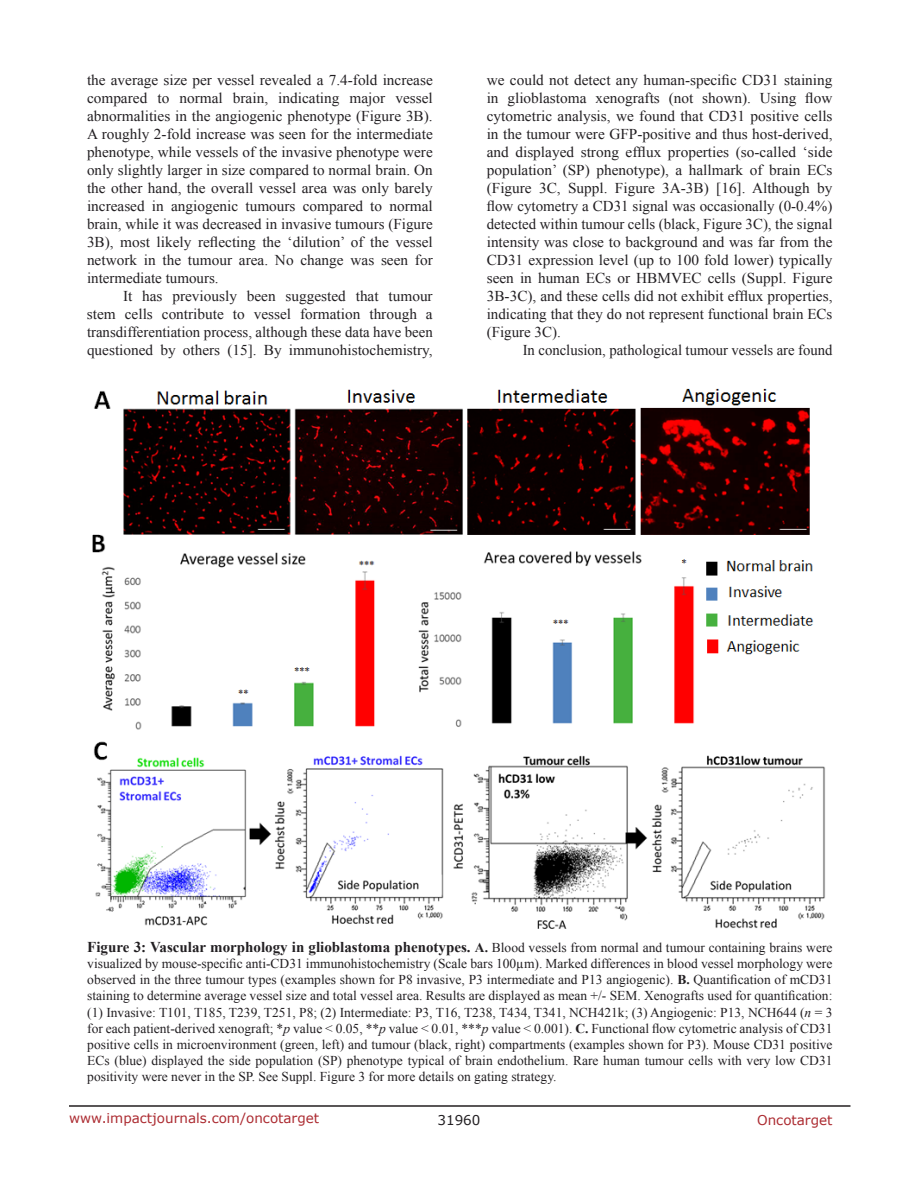
<style>
.page{position:relative;width:918px;height:1188px;background:#fff}
.page>*{position:absolute;margin:0;border:0;box-sizing:border-box;transform-origin:0 0}
.t1{font:15px/18px "Times New Roman";color:#221f22;text-align:justify}
.t2{font:700 15px "Times New Roman";color:#221f22}
.t3{font:13.5px/16.2px "Times New Roman";color:#221f22;text-align:justify}
.t4{font:13.5px "Verdana";color:#ac2b31}
.t5{font:13.5px "Verdana";color:#221f22}
.s1{font-size:13.5px}
.s2{font-weight:400;font-size:13.5px}
.s3{font-weight:700}
.s4{font-style:italic}
</style>
<div class="page">
<hr style="left:69px;top:1105px;width:781px;height:2px;background:#231f20">
<img style="left:92px;top:388px;width:733px;height:541px">
<p class="t1" style="left:87px;top:71px;width:347px">the average size per vessel revealed a 7.4-fold increase compared to normal brain, indicating major vessel abnormalities in the angiogenic phenotype (Figure 3B).<br>A roughly 2-fold increase was seen for the intermediate phenotype, while vessels of the invasive phenotype were only slightly larger in size compared to normal brain. On the other hand, the overall vessel area was only barely increased in angiogenic tumours compared to normal brain, while it was decreased in invasive tumours (Figure 3B), most likely reflecting the ‘dilution’ of the vessel network in the tumour area. No change was seen for intermediate tumours.</p>
<p class="t1" style="left:87px;top:287px;width:347px;text-indent:36px">It has previously been suggested that tumour stem cells contribute to vessel formation through a transdifferentiation process, although these data have been questioned by others (15]. By immunohistochemistry,</p>
<p class="t1" style="left:487px;top:71px;width:347px">we could not detect any human-specific CD31 staining in glioblastoma xenografts (not shown). Using flow cytometric analysis, we found that CD31 positive cells in the tumour were GFP-positive and thus host-derived, and displayed strong efflux properties (so-called ‘side population’ (SP) phenotype), a hallmark of brain ECs (Figure 3C, Suppl. Figure 3A-3B) [16]. Although by flow cytometry a CD31 signal was occasionally (0-0.4%) detected within tumour cells (black, Figure 3C), the signal intensity was close to background and was far from the CD31 expression level (up to 100 fold lower) typically seen in human ECs or HBMVEC cells (Suppl. Figure 3B-3C), and these cells did not exhibit efflux properties, indicating that they do not represent functional brain ECs (Figure 3C).</p>
<p class="t1" style="left:523px;top:341px;width:311px">In conclusion, pathological tumour vessels are found</p>
<p class="t2" style="left:87px;top:936px;width:747px">Figure 3: Vascular morphology in glioblastoma phenotypes. <span class="s1">A.</span> <span class="s2">Blood vessels from normal and tumour containing brains were</span></p>
<p class="t3" style="left:87px;top:955px;width:747px">visualized by mouse-specific anti-CD31 immunohistochemistry (Scale bars 100µm). Marked differences in blood vessel morphology were observed in the three tumour types (examples shown for P8 invasive, P3 intermediate and P13 angiogenic). <span class="s3">B.</span> Quantification of mCD31 staining to determine average vessel size and total vessel area. Results are displayed as mean +/- SEM. Xenografts used for quantification: (1) Invasive: T101, T185, T239, T251, P8; (2) Intermediate: P3, T16, T238, T434, T341, NCH421k; (3) Angiogenic: P13, NCH644 (<span class="s4">n</span> = 3 for each patient-derived xenograft; *<span class="s4">p</span> value &lt; 0.05, **<span class="s4">p</span> value &lt; 0.01, ***<span class="s4">p</span> value &lt; 0.001). <span class="s3">C.</span> Functional flow cytometric analysis of CD31 positive cells in microenvironment (green, left) and tumour (black, right) compartments (examples shown for P3). Mouse CD31 positive ECs (blue) displayed the side population (SP) phenotype typical of brain endothelium. Rare human tumour cells with very low CD31 positivity were never in the SP. See Suppl. Figure 3 for more details on gating strategy.</p>
<p class="t4" style="left:69px;top:1109px;width:252px">www.impactjournals.com/oncotarget</p>
<p class="t5" style="left:438px;top:1111px;width:44px">31960</p>
<p class="t4" style="left:757px;top:1111px;width:77px">Oncotarget</p>
</div>
